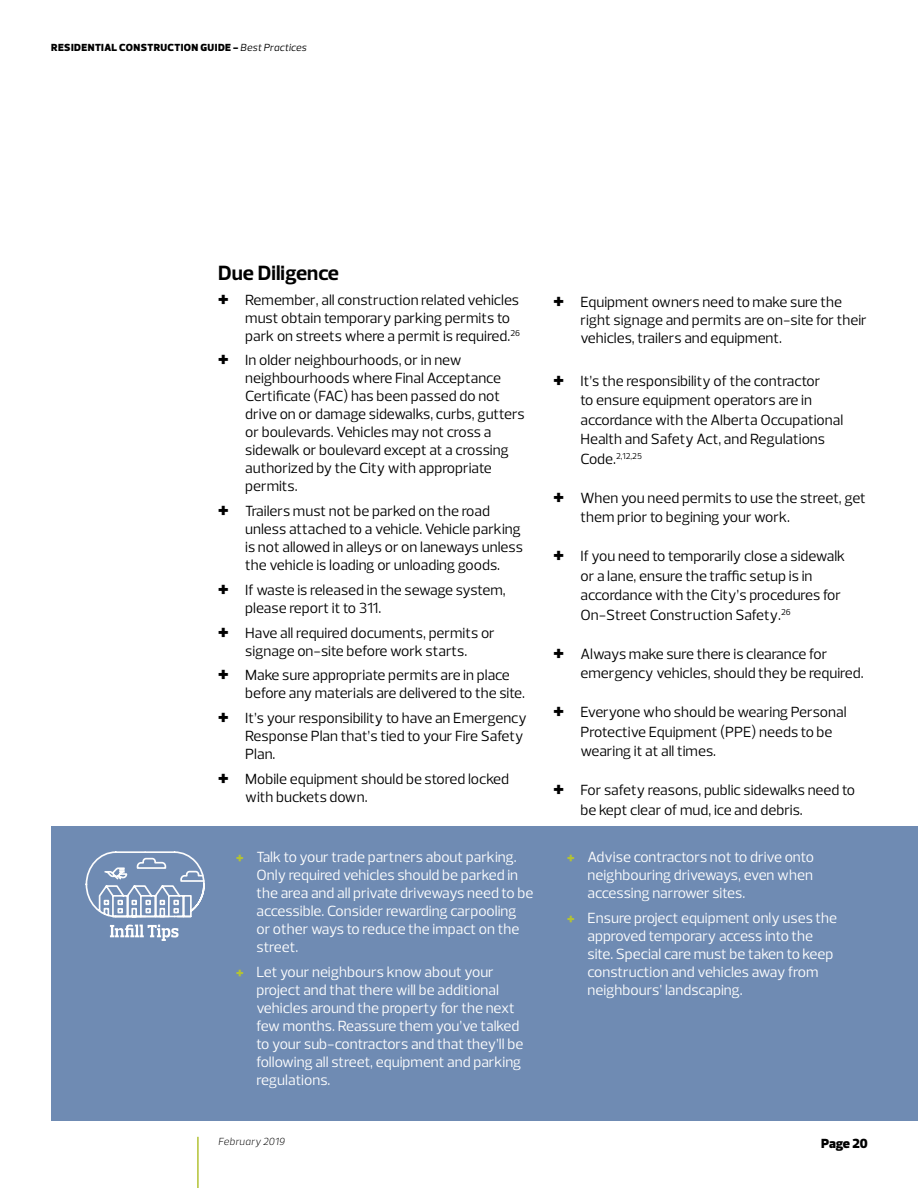
<style>
.page{position:relative;width:918px;height:1188px;background:#fff}
.page>*{position:absolute;margin:0;border:0;box-sizing:border-box;transform-origin:0 0}
.t1{font:700 21px "Prelo";color:#000}
.t2{font:15px/18px "Prelo";color:#000}
.t3{font:15px/18px "Prelo";color:#fff}
.t4{font:900 13.5px "Prelo";letter-spacing:-.02em;color:#000}
.t5{font:900 10.5px "Prelo";letter-spacing:.04em;color:#000}
.t6{font:italic 300 10.5px "Prelo";letter-spacing:.015em;color:#000}
.t7{font:8.7px "Prelo";color:#000}
.s1{font-weight:400;font-style:italic}
.s2{font-weight:900;font-size:21px}
.s3{font-weight:900;color:#b3c235}
.s4{font-size:15px}
</style>
<div class="page">
<hr style="left:197px;top:1137px;width:2px;height:51px;background:#b3c235">
<div style="left:51px;top:826px;width:867px;height:294px;background:#6f8bb3"></div>
<svg style="left:85px;top:851px;width:120px;height:67px"></svg>
<svg style="left:110px;top:925px;width:69px;height:16px"></svg>
<p class="t5" style="left:51px;top:41px;width:257px">RESIDENTIAL CONSTRUCTION GUIDE - <span class="s1">Best Practices</span></p>
<h1 class="t1" style="left:218px;top:260px;width:122px">Due Diligence</h1>
<p class="t2" style="left:245px;top:291px;width:276px;text-indent:-27px"><span class="s2">+</span> Remember, all construction related vehicles must obtain temporary parking permits to park on streets where a permit is required.<sup>26</sup></p>
<p class="t2" style="left:245px;top:351px;width:281px;text-indent:-27px"><span class="s2">+</span> In older neighbourhoods, or in new neighbourhoods where Final Acceptance Certificate (FAC) has been passed do not drive on or damage sidewalks, curbs, gutters or boulevards. Vehicles may not cross a sidewalk or boulevard except at a crossing authorized by the City with appropriate permits.</p>
<p class="t2" style="left:245px;top:502px;width:279px;text-indent:-27px"><span class="s2">+</span> Trailers must not be parked on the road unless attached to a vehicle. Vehicle parking is not allowed in alleys or on laneways unless the vehicle is loading or unloading goods.</p>
<p class="t2" style="left:245px;top:581px;width:262px;text-indent:-27px"><span class="s2">+</span> If waste is released in the sewage system, please report it to 311.</p>
<p class="t2" style="left:218px;top:624px;width:278px;text-align:center"><span class="s2">+</span> Have all required documents, permits or signage on-site before work starts.</p>
<p class="t2" style="left:245px;top:666px;width:281px;text-indent:-27px"><span class="s2">+</span> Make sure appropriate permits are in place before any materials are delivered to the site.</p>
<p class="t2" style="left:245px;top:709px;width:283px;text-indent:-27px"><span class="s2">+</span> It’s your responsibility to have an Emergency<br>Response Plan that’s tied to your Fire Safety<br>Plan.</p>
<p class="t2" style="left:245px;top:770px;width:265px;text-indent:-27px"><span class="s2">+</span> Mobile equipment should be stored locked with buckets down.</p>
<p class="t3" style="left:256px;top:848px;width:278px;text-indent:-20px"><span class="s3">+</span> Talk to your trade partners about parking.<br>Only required vehicles should be parked in the area and all private driveways need to be accessible. Consider rewarding carpooling or other ways to reduce the impact on the street.</p>
<p class="t3" style="left:256px;top:963px;width:268px;text-indent:-20px"><span class="s3">+</span> Let your neighbours know about your project and that there will be additional vehicles around the property for the next few months. Reassure them you’ve talked to your sub-contractors and that they’ll be following all street, equipment and parking regulations.</p>
<p class="t6" style="left:218px;top:1135px;width:68px">February 2019</p>
<p class="t2" style="left:580px;top:293px;width:288px;text-indent:-27px"><span class="s2">+</span> Equipment owners need to make sure the right signage and permits are on-site for their vehicles, trailers and equipment.</p>
<p class="t2" style="left:580px;top:371px;width:264px;line-height:19.5px;text-indent:-27px"><span class="s2">+</span> It’s the responsibility of the contractor<br>to ensure equipment operators are in accordance with the Alberta Occupational Health and Safety Act, and Regulations</p>
<p class="t7" style="left:580px;top:450px;width:63px"><span class="s4">Code.</span>2,12,25</p>
<p class="t2" style="left:580px;top:488px;width:287px;line-height:19.5px;text-indent:-27px"><span class="s2">+</span> When you need permits to use the street, get them prior to begining your work.</p>
<p class="t2" style="left:580px;top:546px;width:266px;line-height:19.5px;text-indent:-27px"><span class="s2">+</span> If you need to temporarily close a sidewalk or a lane, ensure the traffic setup is in accordance with the City’s procedures for On-Street Construction Safety.<sup>26</sup></p>
<p class="t2" style="left:580px;top:644px;width:285px;line-height:19.5px;text-indent:-27px"><span class="s2">+</span> Always make sure there is clearance for emergency vehicles, should they be required.</p>
<p class="t2" style="left:580px;top:702px;width:268px;line-height:19.5px;text-indent:-27px"><span class="s2">+</span> Everyone who should be wearing Personal<br>Protective Equipment (PPE) needs to be wearing it at all times.</p>
<p class="t2" style="left:580px;top:780px;width:276px;line-height:19.5px;text-indent:-27px"><span class="s2">+</span> For safety reasons, public sidewalks need to be kept clear of mud, ice and debris.</p>
<p class="t3" style="left:588px;top:848px;width:228px;text-align:justify;text-indent:-20px"><span class="s3">+</span> Advise contractors not to drive onto neighbouring driveways, even when accessing narrower sites.</p>
<p class="t3" style="left:588px;top:909px;width:251px;text-indent:-20px"><span class="s3">+</span> Ensure project equipment only uses the approved temporary access into the site. Special care must be taken to keep construction and vehicles away from neighbours’ landscaping.</p>
<p class="t4" style="left:821px;top:1135px;width:48px">Page 20</p>
</div>
